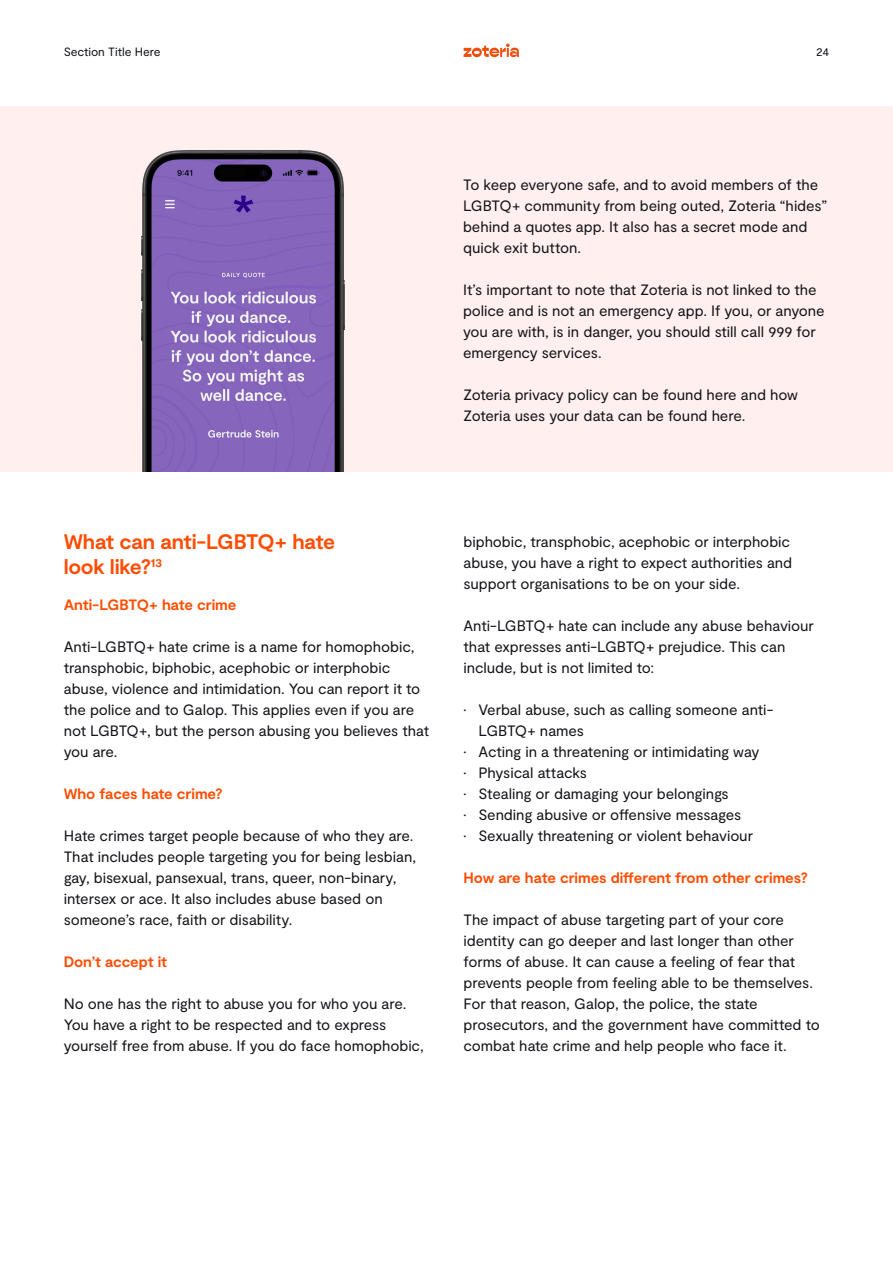
<style>
.page{position:relative;width:893px;height:1263px;background:#fff}
.page>*{position:absolute;margin:0;border:0;box-sizing:border-box;transform-origin:0 0}
.t1{font:700 21px/25.2px "Moderat";letter-spacing:-.015em;color:#ff4c00}
.t2{font:15px/21px "Moderat";letter-spacing:-.005em;color:#131519}
.t3{font:700 15px "Moderat";letter-spacing:-.005em;color:#ff4c00}
.t4{font:12px "Moderat";letter-spacing:-.01em;color:#131519}
</style>
<div class="page">
<svg style="left:464px;top:44px;width:55px;height:13px"></svg>
<div style="left:0;top:106px;width:893px;height:366px;background:#ffefef"></div>
<img style="left:142px;top:150px;width:202px;height:322px">
<p class="t4" style="left:64px;top:45px;width:98px">Section Title Here</p>
<p class="t4" style="left:816px;top:45px;width:15px">24</p>
<p class="t2" style="left:463px;top:175px;width:366px">To keep everyone safe, and to avoid members of the LGBTQ+ community from being outed, Zoteria “hides” behind a quotes app. It also has a secret mode and quick exit button.</p>
<p class="t2" style="left:463px;top:280px;width:363px">It’s important to note that Zoteria is not linked to the police and is not an emergency app. If you, or anyone you are with, is in danger, you should still call 999 for emergency services.</p>
<p class="t2" style="left:463px;top:385px;width:336px">Zoteria privacy policy can be found here and how<br>Zoteria uses your data can be found here.</p>
<h1 class="t1" style="left:64px;top:530px;width:273px">What can anti-LGBTQ+ hate look like?<sup>13</sup></h1>
<p class="t3" style="left:64px;top:596px;width:174px">Anti-LGBTQ+ hate crime</p>
<p class="t2" style="left:64px;top:637px;width:367px">Anti-LGBTQ+ hate crime is a name for homophobic, transphobic, biphobic, acephobic or interphobic abuse, violence and intimidation. You can report it to the police and to Galop. This applies even if you are not LGBTQ+, but the person abusing you believes that you are.</p>
<p class="t3" style="left:64px;top:785px;width:160px">Who faces hate crime?</p>
<p class="t2" style="left:64px;top:826px;width:354px">Hate crimes target people because of who they are.<br>That includes people targeting you for being lesbian, gay, bisexual, pansexual, trans, queer, non-binary, intersex or ace. It also includes abuse based on someone’s race, faith or disability.</p>
<p class="t3" style="left:64px;top:953px;width:105px">Don’t accept it</p>
<p class="t2" style="left:64px;top:994px;width:362px">No one has the right to abuse you for who you are.<br>You have a right to be respected and to express yourself free from abuse. If you do face homophobic,</p>
<p class="t2" style="left:463px;top:532px;width:330px">biphobic, transphobic, acephobic or interphobic abuse, you have a right to expect authorities and support organisations to be on your side.</p>
<p class="t2" style="left:463px;top:616px;width:352px">Anti-LGBTQ+ hate can include any abuse behaviour that expresses anti-LGBTQ+ prejudice. This can include, but is not limited to:</p>
<p class="t2" style="left:478px;top:700px;width:296px;text-indent:-15px">• Verbal abuse, such as calling someone anti-<br>LGBTQ+ names</p>
<p class="t2" style="left:463px;top:742px;width:297px">• Acting in a threatening or intimidating way</p>
<p class="t2" style="left:463px;top:763px;width:125px">• Physical attacks</p>
<p class="t2" style="left:463px;top:784px;width:267px">• Stealing or damaging your belongings</p>
<p class="t2" style="left:463px;top:805px;width:279px">• Sending abusive or offensive messages</p>
<p class="t2" style="left:463px;top:826px;width:291px">• Sexually threatening or violent behaviour</p>
<p class="t3" style="left:463px;top:869px;width:346px">How are hate crimes different from other crimes?</p>
<p class="t2" style="left:463px;top:910px;width:358px">The impact of abuse targeting part of your core identity can go deeper and last longer than other forms of abuse. It can cause a feeling of fear that prevents people from feeling able to be themselves.<br>For that reason, Galop, the police, the state prosecutors, and the government have committed to combat hate crime and help people who face it.</p>
</div>
